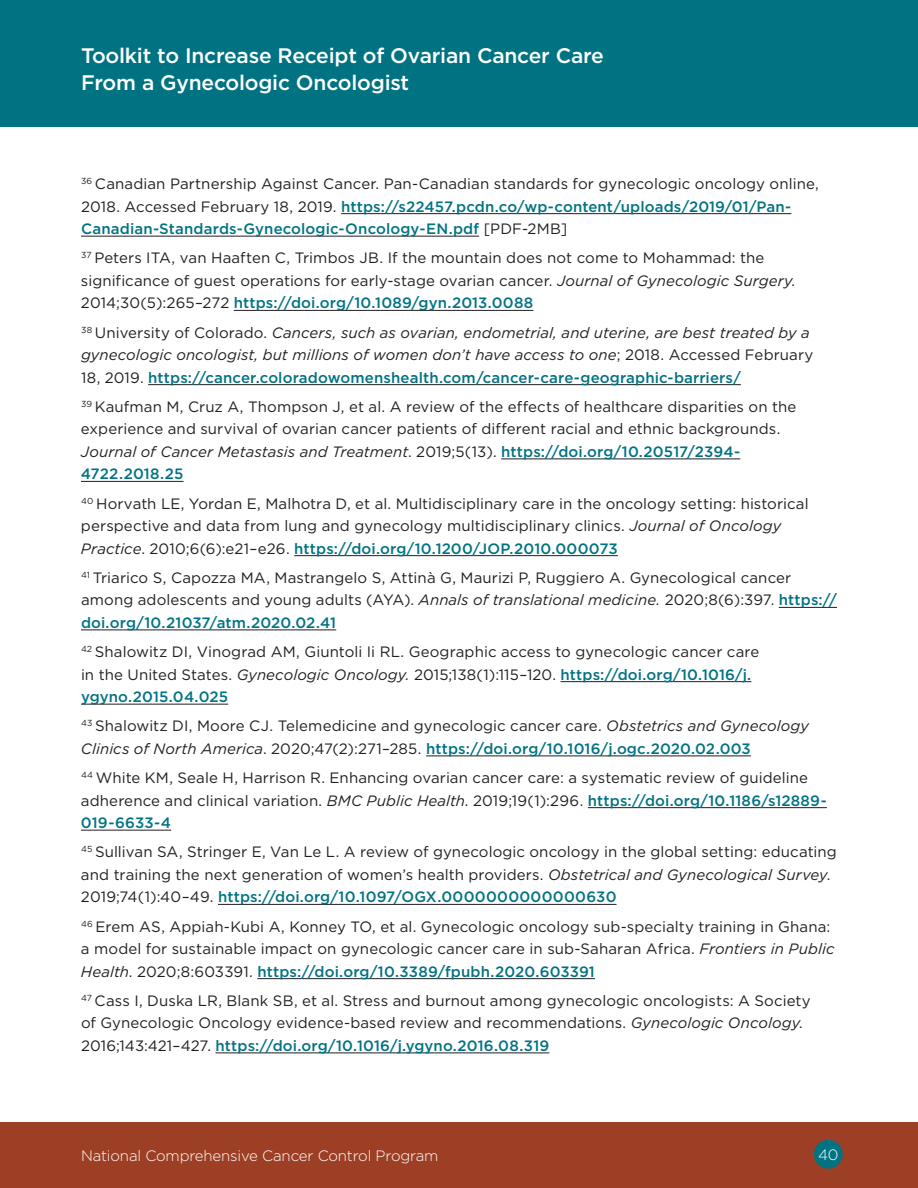
<style>
.page{position:relative;width:918px;height:1188px;background:#fff}
.page>*{position:absolute;margin:0;border:0;box-sizing:border-box;transform-origin:0 0}
.t1{font:500 21px/27px "Gotham";letter-spacing:-.01em;color:#fff}
.t2{font:15px/22.5px "Gotham";letter-spacing:.005em;color:#231f20}
.t3{font:italic 15px/22.5px "Gotham";letter-spacing:.005em;color:#231f20}
.t4{font:300 15px "Gotham";letter-spacing:-.01em;color:#fff}
.s1{font-weight:500;color:#007383}
.s2{font-style:italic}
.s3{font-style:normal}
.s4{font-weight:500;font-style:normal;color:#007383}
</style>
<div class="page">
<div style="left:0;top:0;width:918px;height:127px;background:#007383"></div>
<div style="left:0;top:1122px;width:918px;height:66px;background:#9d3f25"></div>
<div style="left:814px;top:1140px;width:29px;height:29px;background:#007383;border-radius:50%"></div>
<hr style="left:341px;top:213px;width:450px;height:1px;background:#231f20">
<hr style="left:81px;top:236px;width:398px;height:1px;background:#231f20">
<hr style="left:234px;top:310px;width:299px;height:1px;background:#231f20">
<hr style="left:148px;top:384px;width:593px;height:1px;background:#231f20">
<hr style="left:501px;top:459px;width:239px;height:1px;background:#231f20">
<hr style="left:81px;top:481px;width:103px;height:1px;background:#231f20">
<hr style="left:294px;top:555px;width:324px;height:1px;background:#231f20">
<hr style="left:779px;top:607px;width:58px;height:1px;background:#231f20">
<hr style="left:81px;top:630px;width:255px;height:1px;background:#231f20">
<hr style="left:561px;top:681px;width:190px;height:1px;background:#231f20">
<hr style="left:81px;top:704px;width:147px;height:1px;background:#231f20">
<hr style="left:426px;top:756px;width:325px;height:1px;background:#231f20">
<hr style="left:588px;top:807px;width:239px;height:1px;background:#231f20">
<hr style="left:81px;top:830px;width:90px;height:1px;background:#231f20">
<hr style="left:218px;top:904px;width:399px;height:1px;background:#231f20">
<hr style="left:257px;top:978px;width:338px;height:1px;background:#231f20">
<hr style="left:216px;top:1053px;width:333px;height:1px;background:#231f20">
<h1 class="t1" style="left:81px;top:41px;width:524px">Toolkit to Increase Receipt of Ovarian Cancer Care<br>From a Gynecologic Oncologist</h1>
<p class="t2" style="left:81px;top:172px;width:739px"><sup>36</sup> Canadian Partnership Against Cancer. Pan-Canadian standards for gynecologic oncology online,<br>2018. Accessed February 18, 2019. <span class="s1">https://s22457.pcdn.co/wp-content/uploads/2019/01/Pan-<br>Canadian-Standards-Gynecologic-Oncology-EN.pdf</span> [PDF-2MB]</p>
<p class="t2" style="left:81px;top:247px;width:717px"><sup>37</sup> Peters ITA, van Haaften C, Trimbos JB. If the mountain does not come to Mohammad: the significance of guest operations for early-stage ovarian cancer. <span class="s2">Journal of Gynecologic Surgery.<br></span>2014;30(5):265–272 <span class="s1">https://doi.org/10.1089/gyn.2013.0088</span></p>
<p class="t3" style="left:81px;top:321px;width:734px"><sup>38</sup> <span class="s3">University of Colorado.</span> Cancers, such as ovarian, endometrial, and uterine, are best treated by a gynecologic oncologist, but millions of women don’t have access to one<span class="s3">; 2018. Accessed February<br>18, 2019.</span> <span class="s4">https://cancer.coloradowomenshealth.com/cancer-care-geographic-barriers/</span></p>
<p class="t2" style="left:81px;top:395px;width:717px"><sup>39</sup> Kaufman M, Cruz A, Thompson J, et al. A review of the effects of healthcare disparities on the experience and survival of ovarian cancer patients of different racial and ethnic backgrounds.<br><span class="s2">Journal of Cancer Metastasis and Treatment</span>. 2019;5(13). <span class="s1">https://doi.org/10.20517/2394- 4722.2018.25</span></p>
<p class="t2" style="left:81px;top:492px;width:729px"><sup>40</sup> Horvath LE, Yordan E, Malhotra D, et al. Multidisciplinary care in the oncology setting: historical perspective and data from lung and gynecology multidisciplinary clinics. <span class="s2">Journal of Oncology<br>Practice</span>. 2010;6(6):e21–e26. <span class="s1">https://doi.org/10.1200/JOP.2010.000073</span></p>
<p class="t2" style="left:81px;top:566px;width:758px"><sup>41</sup> Triarico S, Capozza MA, Mastrangelo S, Attinà G, Maurizi P, Ruggiero A. Gynecological cancer among adolescents and young adults (AYA). <span class="s2">Annals of translational medicine.</span> 2020;8(6):397. <span class="s1">https:// doi.org/10.21037/atm.2020.02.41</span></p>
<p class="t2" style="left:81px;top:640px;width:680px"><sup>42</sup> Shalowitz DI, Vinograd AM, Giuntoli Ii RL. Geographic access to gynecologic cancer care in the United States. <span class="s2">Gynecologic Oncology.</span> 2015;138(1):115–120. <span class="s1">https://doi.org/10.1016/j. ygyno.2015.04.025</span></p>
<p class="t2" style="left:81px;top:715px;width:729px"><sup>43</sup> Shalowitz DI, Moore CJ. Telemedicine and gynecologic cancer care. <span class="s2">Obstetrics and Gynecology<br>Clinics of North America</span>. 2020;47(2):271–285. <span class="s1">https://doi.org/10.1016/j.ogc.2020.02.003</span></p>
<p class="t2" style="left:81px;top:766px;width:747px"><sup>44</sup> White KM, Seale H, Harrison R. Enhancing ovarian cancer care: a systematic review of guideline adherence and clinical variation. <span class="s2">BMC Public Health</span>. 2019;19(1):296. <span class="s1">https://doi.org/10.1186/s12889-<br>019-6633-4</span></p>
<p class="t2" style="left:81px;top:841px;width:757px"><sup>45</sup> Sullivan SA, Stringer E, Van Le L. A review of gynecologic oncology in the global setting: educating and training the next generation of women’s health providers. <span class="s2">Obstetrical and Gynecological Survey</span>.<br>2019;74(1):40–49. <span class="s1">https://doi.org/10.1097/OGX.0000000000000630</span></p>
<p class="t2" style="left:81px;top:915px;width:755px"><sup>46</sup> Erem AS, Appiah-Kubi A, Konney TO, et al. Gynecologic oncology sub-specialty training in Ghana: a model for sustainable impact on gynecologic cancer care in sub-Saharan Africa. <span class="s2">Frontiers in Public<br>Health</span>. 2020;8:603391. <span class="s1">https://doi.org/10.3389/fpubh.2020.603391</span></p>
<p class="t2" style="left:81px;top:989px;width:731px"><sup>47</sup> Cass I, Duska LR, Blank SB, et al. Stress and burnout among gynecologic oncologists: A Society of Gynecologic Oncology evidence-based review and recommendations. <span class="s2">Gynecologic Oncology.<br></span>2016;143:421–427. <span class="s1">https://doi.org/10.1016/j.ygyno.2016.08.319</span></p>
<p class="t4" style="left:81px;top:1147px;width:359px">National Comprehensive Cancer Control Program</p>
<p class="t4" style="left:818px;top:1145px;width:22px">40</p>
</div>
